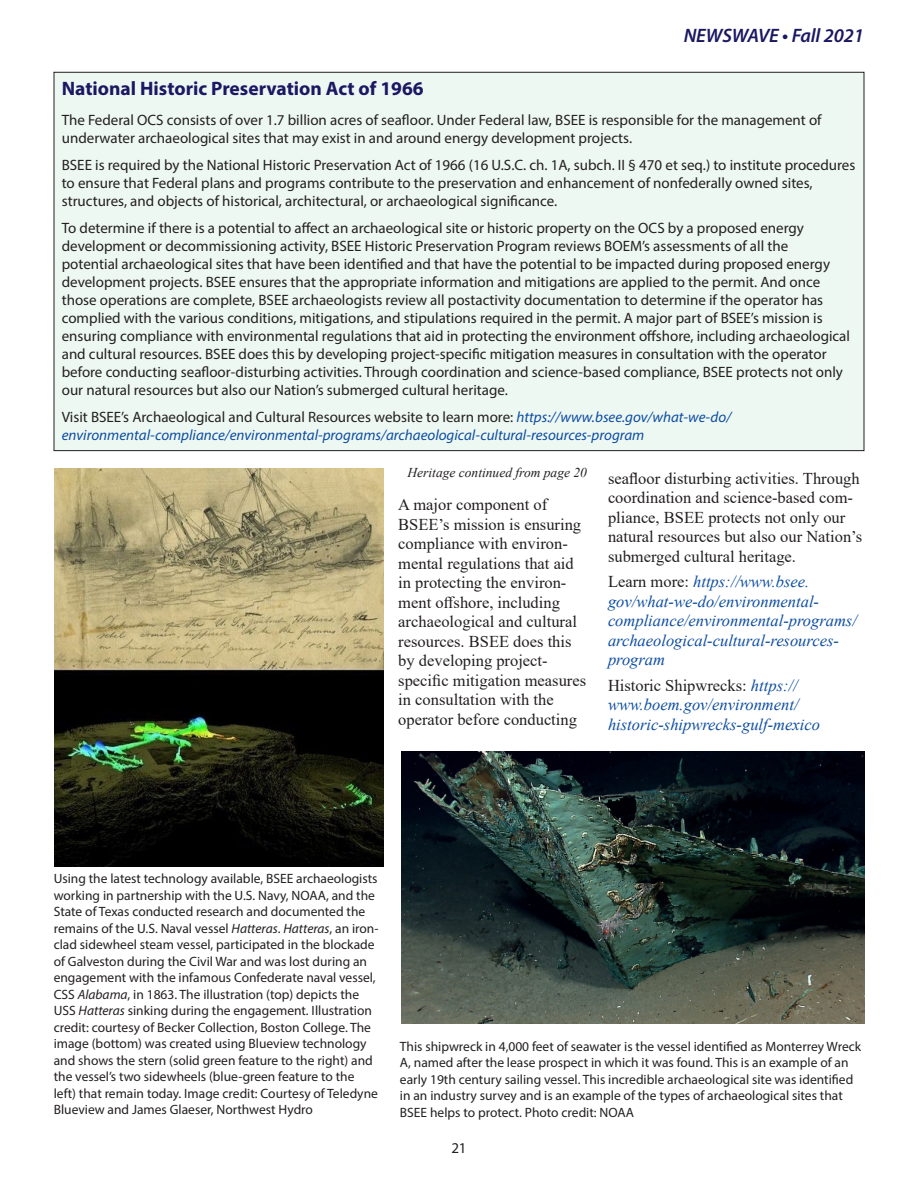
<style>
.page{position:relative;width:918px;height:1188px;background:#fff}
.page>*{position:absolute;margin:0;border:0;box-sizing:border-box;transform-origin:0 0}
.Sidebar_Title{font:700 19.5px "Myriad Pro";color:#1b1862}
.t1{font:italic 600 19.5px "Myriad Pro";letter-spacing:-.005em;color:#1b1862}
.Body_Text{font:16.5px/19.5px "Times New Roman";color:#231f20}
.Body_Text-2{font:italic 16.5px/19.5px "Times New Roman";color:#0d4da1}
.SidebarText{font:15px/18px "Myriad Pro";color:#231f20}
.SidebarText-2{font:italic 15px/18px "Myriad Pro";color:#0d4da1}
.FigureCaption{font:13.5px/16.5px "Myriad Pro";color:#231f20}
.ContinuedToPage{font:italic 13.5px "Times New Roman";color:#231f20}
.s1{font-style:normal;color:#231f20}
.s2{font-style:italic}
</style>
<div class="page">
<div style="left:54px;top:72px;width:810px;height:379px;background:#eef8f3"></div>
<img style="left:54px;top:468px;width:329px;height:398px">
<img style="left:402px;top:752px;width:462px;height:272px">
<h1 class="t1" style="left:684px;top:23px;width:182px">NEWSWAVE • Fall 2021</h1>
<p class="Sidebar_Title" style="left:62px;top:75px;width:363px">National Historic Preservation Act of 1966</p>
<p class="SidebarText" style="left:62px;top:110px;width:761px">The Federal OCS consists of over 1.7 billion acres of seafloor. Under Federal law, BSEE is responsible for the management of underwater archaeological sites that may exist in and around energy development projects.</p>
<p class="SidebarText" style="left:62px;top:155px;width:795px">BSEE is required by the National Historic Preservation Act of 1966 (16 U.S.C. ch. 1A, subch. II § 470 et seq.) to institute procedures to ensure that Federal plans and programs contribute to the preservation and enhancement of nonfederally owned sites, structures, and objects of historical, architectural, or archaeological significance.</p>
<p class="SidebarText" style="left:62px;top:218px;width:790px">To determine if there is a potential to affect an archaeological site or historic property on the OCS by a proposed energy development or decommissioning activity, BSEE Historic Preservation Program reviews BOEM’s assessments of all the<br>potential archaeological sites that have been identified and that have the potential to be impacted during proposed energy development projects. BSEE ensures that the appropriate information and mitigations are applied to the permit. And once those operations are complete, BSEE archaeologists review all postactivity documentation to determine if the operator has complied with the various conditions, mitigations, and stipulations required in the permit. A major part of BSEE’s mission is ensuring compliance with environmental regulations that aid in protecting the environment offshore, including archaeological and cultural resources. BSEE does this by developing project-specific mitigation measures in consultation with the operator before conducting seafloor-disturbing activities. Through coordination and science-based compliance, BSEE protects not only our natural resources but also our Nation’s submerged cultural heritage.</p>
<p class="SidebarText-2" style="left:62px;top:407px;width:671px"><span class="s1">Visit BSEE’s Archaeological and Cultural Resources website to learn more:</span> https://www.bsee.gov/what-we-do/ environmental-compliance/environmental-programs/archaeological-cultural-resources-program</p>
<p class="ContinuedToPage" style="left:408px;top:464px;width:181px">Heritage continued from page 20</p>
<p class="Body_Text" style="left:398px;top:494px;width:189px">A major component of<br>BSEE’s mission is ensuring compliance with environ&shy;mental regulations that aid in protecting the environ&shy;ment offshore, including archaeological and cultural resources. BSEE does this by developing project&shy;specific mitigation measures in consultation with the operator before conducting</p>
<p class="Body_Text" style="left:608px;top:468px;width:256px">seafloor disturbing activities. Through coordination and science-based com&shy;pliance, BSEE protects not only our natural resources but also our Nation’s submerged cultural heritage.</p>
<p class="Body_Text-2" style="left:608px;top:571px;width:250px"><span class="s1">Learn more:</span> https://www.bsee. gov/what-we-do/environmental&shy;compliance/environmental-programs/ archaeological-cultural-resources&shy;program</p>
<p class="Body_Text-2" style="left:608px;top:675px;width:214px"><span class="s1">Historic Shipwrecks:</span> https:// www.boem.gov/environment/ historic-shipwrecks-gulf-mexico</p>
<p class="FigureCaption" style="left:54px;top:870px;width:326px">Using the latest technology available, BSEE archaeologists working in partnership with the U.S. Navy, NOAA, and the State of Texas conducted research and documented the remains of the U.S. Naval vessel <span class="s2">Hatteras</span>. <span class="s2">Hatteras</span>, an iron&shy;clad sidewheel steam vessel, participated in the blockade of Galveston during the Civil War and was lost during an engagement with the infamous Confederate naval vessel, CSS <span class="s2">Alabama</span>, in 1863. The illustration (top) depicts the USS <span class="s2">Hatteras</span> sinking during the engagement. Illustration credit: courtesy of Becker Collection, Boston College. The image (bottom) was created using Blueview technology and shows the stern (solid green feature to the right) and the vessel’s two sidewheels (blue-green feature to the left) that remain today. Image credit: Courtesy of Teledyne Blueview and James Glaeser, Northwest Hydro</p>
<p class="FigureCaption" style="left:400px;top:1038px;width:463px">This shipwreck in 4,000 feet of seawater is the vessel identified as Monterrey Wreck A, named after the lease prospect in which it was found. This is an example of an early 19th century sailing vessel. This incredible archaeological site was identified in an industry survey and is an example of the types of archaeological sites that BSEE helps to protect. Photo credit: NOAA</p>
<p class="SidebarText" style="left:451px;top:1139px;width:17px">21</p>
</div>
